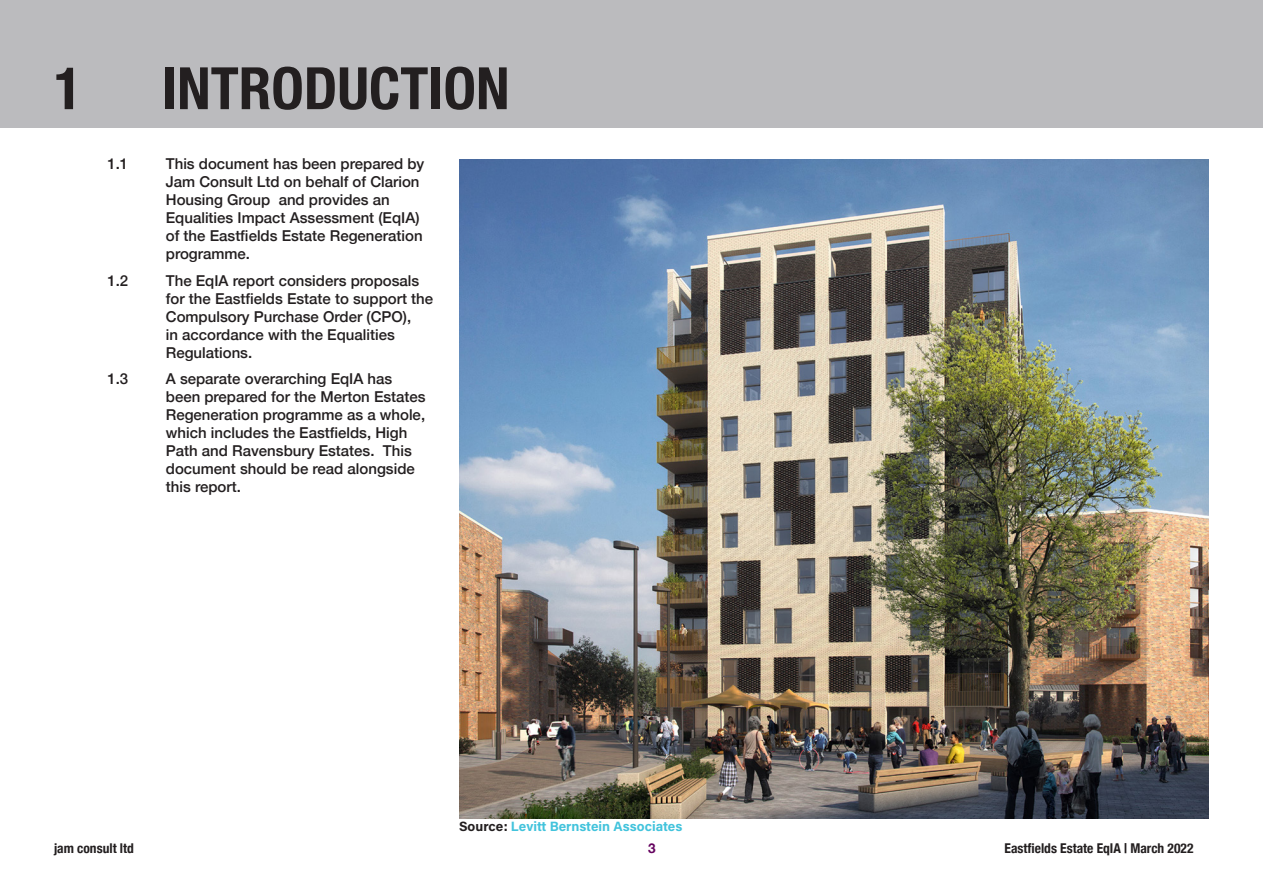
<style>
.page{position:relative;width:1263px;height:893px;background:#fff}
.page>*{position:absolute;margin:0;border:0;box-sizing:border-box;transform-origin:0 0}
.t1{font:700 condensed 60px "Helvetica Neue";color:#231f20}
.t2{font:700 condensed 58.5px "Helvetica Neue";color:#231f20}
.t3{font:500 15px/18px "Helvetica Neue";color:#231f20}
.t4{font:700 condensed 13.5px "Helvetica Neue";color:#231f20}
.t5{font:13.5px "Acumin Variable Concept";color:#42c3dc}
.t6{font:700 13.5px "Helvetica Neue";color:#65035f}
.s1{color:#231f20}
</style>
<div class="page">
<div style="left:0;top:0;width:1263px;height:128px;background:#bbbbbe"></div>
<img style="left:459px;top:159px;width:750px;height:660px">
<h2 class="t2" style="left:54px;top:40px;width:30px">1</h2>
<h2 class="t2" style="left:162px;top:40px;width:349px">INTRODUCTION</h2>
<h1 class="t1" style="left:54px;top:41px;width:239px">1.0 TITLE</h1>
<p class="t3" style="left:107px;top:153px;width:22px">1.1</p>
<p class="t3" style="left:166px;top:153px;width:260px">This document has been prepared by<br>Jam Consult Ltd on behalf of Clarion<br>Housing Group and provides an<br>Equalities Impact Assessment (EqIA) of the Eastfields Estate Regeneration programme.</p>
<p class="t3" style="left:107px;top:270px;width:22px">1.2</p>
<p class="t3" style="left:166px;top:270px;width:269px">The EqIA report considers proposals for the Eastfields Estate to support the<br>Compulsory Purchase Order (CPO),<br>in accordance with the Equalities<br>Regulations.</p>
<p class="t3" style="left:107px;top:368px;width:22px">1.3</p>
<p class="t3" style="left:166px;top:368px;width:261px">A separate overarching EqIA has been prepared for the Merton Estates<br>Regeneration programme as a whole, which includes the Eastfields, High<br>Path and Ravensbury Estates. This document should be read alongside this report.</p>
<p class="t5" style="left:459px;top:817px;width:225px"><span class="s1">Source:</span> Levitt Bernstein Associates</p>
<p class="t4" style="left:54px;top:837px;width:81px">jam consult ltd</p>
<p class="t6" style="left:648px;top:838px;width:9px">3</p>
<p class="t4" style="left:1004px;top:837px;width:191px">Eastfields Estate EqIA | March 2022</p>
</div>
